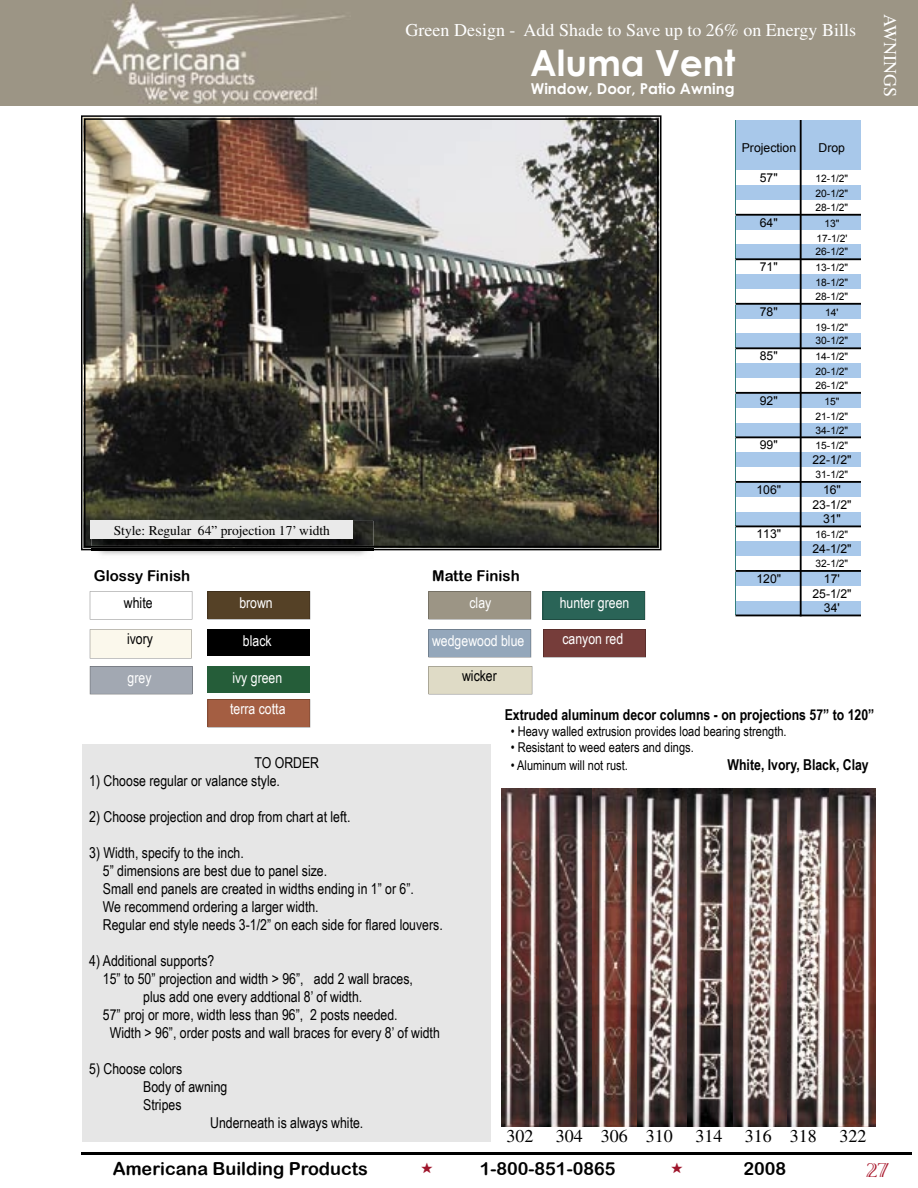
<style>
.page{position:relative;width:918px;height:1188px;background:#fff}
.page>*{position:absolute;margin:0;border:0;box-sizing:border-box;transform-origin:0 0}
.t1{font:700 36px "Century Gothic";color:#fff}
.t2{font:21px "Viva";color:#a9192d}
.t3{font:18px "Times";color:#fff}
.t4{font:18px "Arial Rounded MT Bold";color:#000}
.t5{font:18px "Times";color:#000}
.t6{font:15px/18px "Arial Narrow";color:#000}
.t7{font:700 15px "Arial Narrow";color:#000}
.t8{font:15px "Arial Narrow";color:#fff}
.t9{font:700 15px "Century Gothic";color:#fff}
.t10{font:15px "Arial Rounded MT Bold";color:#000}
.t11{font:13.5px "Arial Narrow";color:#000}
.t12{font:13.5px "Times";color:#000}
.t13{font:12.3px/14.4px "Arial";color:#000;text-align:center}
.t14{font:10.2px/14.4px "Arial";color:#000;text-align:justify}
</style>
<div class="page">
<div style="left:0;top:0;width:918px;height:106px;background:#9c9585"></div>
<hr style="left:81px;top:1152px;width:830px;height:3px;background:#000">
<img style="left:92px;top:3px;width:253px;height:101px">
<svg style="left:81px;top:115px;width:581px;height:435px;background:#656564"></svg>
<img style="left:84px;top:118px;width:575px;height:429px">
<img style="left:91px;top:521px;width:282px;height:34px">
<img style="left:91px;top:549px;width:282px;height:1px">
<div style="left:91px;top:520px;width:262px;height:19px;background:#eaeaea"></div>
<div style="left:736px;top:121px;width:124px;height:49px;background:#a8c8ea"></div>
<div style="left:736px;top:185px;width:124px;height:15px;background:#a8c8ea"></div>
<div style="left:736px;top:215px;width:124px;height:15px;background:#a8c8ea"></div>
<div style="left:736px;top:244px;width:124px;height:15px;background:#a8c8ea"></div>
<div style="left:736px;top:274px;width:124px;height:15px;background:#a8c8ea"></div>
<div style="left:736px;top:304px;width:124px;height:15px;background:#a8c8ea"></div>
<div style="left:736px;top:333px;width:124px;height:15px;background:#a8c8ea"></div>
<div style="left:736px;top:363px;width:124px;height:15px;background:#a8c8ea"></div>
<div style="left:736px;top:393px;width:124px;height:15px;background:#a8c8ea"></div>
<div style="left:736px;top:423px;width:124px;height:15px;background:#a8c8ea"></div>
<div style="left:736px;top:452px;width:124px;height:15px;background:#a8c8ea"></div>
<div style="left:736px;top:482px;width:124px;height:15px;background:#a8c8ea"></div>
<div style="left:736px;top:512px;width:124px;height:15px;background:#a8c8ea"></div>
<div style="left:736px;top:541px;width:124px;height:15px;background:#a8c8ea"></div>
<div style="left:736px;top:571px;width:124px;height:15px;background:#a8c8ea"></div>
<div style="left:736px;top:601px;width:124px;height:15px;background:#a8c8ea"></div>
<hr style="left:736px;top:121px;width:1px;height:93px;background:#35807f">
<hr style="left:736px;top:216px;width:1px;height:42px;background:#35807f">
<hr style="left:736px;top:260px;width:1px;height:43px;background:#35807f">
<hr style="left:736px;top:305px;width:1px;height:42px;background:#35807f">
<hr style="left:736px;top:349px;width:1px;height:43px;background:#35807f">
<hr style="left:736px;top:394px;width:1px;height:42px;background:#35807f">
<hr style="left:736px;top:438px;width:1px;height:43px;background:#35807f">
<hr style="left:736px;top:483px;width:1px;height:42px;background:#35807f">
<hr style="left:736px;top:527px;width:1px;height:43px;background:#35807f">
<hr style="left:736px;top:572px;width:1px;height:43px;background:#35807f">
<hr style="left:800px;top:121px;width:2px;height:495px;background:#000">
<hr style="left:736px;top:214px;width:124px;height:2px;background:#000">
<hr style="left:736px;top:258px;width:124px;height:2px;background:#000">
<hr style="left:736px;top:303px;width:124px;height:2px;background:#000">
<hr style="left:736px;top:347px;width:124px;height:2px;background:#000">
<hr style="left:736px;top:392px;width:124px;height:2px;background:#000">
<hr style="left:736px;top:436px;width:124px;height:2px;background:#000">
<hr style="left:736px;top:481px;width:124px;height:2px;background:#000">
<hr style="left:736px;top:525px;width:124px;height:2px;background:#000">
<hr style="left:736px;top:570px;width:124px;height:2px;background:#000">
<hr style="left:736px;top:615px;width:124px;height:1px;background:#000">
<div style="left:82px;top:744px;width:409px;height:398px;background:#e6e6e6"></div>
<img style="left:501px;top:789px;width:91px;height:338px">
<img style="left:592px;top:788px;width:284px;height:339px">
<div style="left:429px;top:591px;width:102px;height:28px;background:#9c9585"></div>
<div style="left:429px;top:666px;width:103px;height:28px;background:#dfdbc6"></div>
<svg style="left:543px;top:591px;width:102px;height:29px;background:#296255"></svg>
<svg style="left:543px;top:629px;width:103px;height:29px;background:#77403d"></svg>
<svg style="left:429px;top:629px;width:102px;height:29px;background:#94a6b9"></svg>
<svg style="left:90px;top:629px;width:102px;height:30px;background:#f6f3e7"></svg>
<div style="left:208px;top:591px;width:102px;height:28px;background:#554126"></div>
<div style="left:90px;top:666px;width:102px;height:28px;background:#a2a8b2"></div>
<div style="left:208px;top:699px;width:102px;height:28px;background:#a45e42"></div>
<svg style="left:90px;top:591px;width:102px;height:28px"></svg>
<div style="left:208px;top:629px;width:102px;height:27px;background:#000"></div>
<div style="left:208px;top:666px;width:102px;height:27px;background:#255d39"></div>
<p class="t3" style="left:406px;top:20px;width:452px">Green Design - Add Shade to Save up to 26% on Energy Bills</p>
<p class="t3" style="left:900px;top:14px;width:85px;rotate:90deg">AWNINGS</p>
<h1 class="t1" style="left:530px;top:36px;width:207px">Aluma Vent</h1>
<p class="t9" style="left:531px;top:77px;width:205px">Window, Door, Patio Awning</p>
<p class="t12" style="left:114px;top:523px;width:218px">Style: Regular 64” projection 17’ width</p>
<p class="t10" style="left:94px;top:567px;width:98px">Glossy Finish</p>
<p class="t10" style="left:432px;top:567px;width:89px">Matte Finish</p>
<p class="t6" style="left:124px;top:593px;width:30px">white</p>
<p class="t8" style="left:239px;top:592px;width:35px">brown</p>
<p class="t8" style="left:469px;top:591px;width:23px">clay</p>
<p class="t8" style="left:560px;top:592px;width:71px">hunter green</p>
<p class="t6" style="left:127px;top:630px;width:27px">ivory</p>
<p class="t8" style="left:128px;top:666px;width:25px">grey</p>
<p class="t8" style="left:243px;top:629px;width:30px">black</p>
<p class="t8" style="left:232px;top:666px;width:51px">ivy green</p>
<p class="t8" style="left:432px;top:629px;width:94px">wedgewood blue</p>
<p class="t8" style="left:562px;top:628px;width:62px">canyon red</p>
<p class="t6" style="left:462px;top:666px;width:36px">wicker</p>
<p class="t13" style="left:742px;top:141px;width:56px">Projection</p>
<p class="t13" style="left:819px;top:141px;width:28px">Drop</p>
<p class="t13" style="left:760px;top:171px;width:19px">57"</p>
<p class="t14" style="left:816px;top:171px;width:34px">12-1/2" 20-1/2" 28-1/2"</p>
<p class="t13" style="left:760px;top:215px;width:19px">64"</p>
<p class="t14" style="left:816px;top:216px;width:34px;text-align:center">13"<br>17-1/2'<br>26-1/2"</p>
<p class="t13" style="left:760px;top:260px;width:19px">71"</p>
<p class="t14" style="left:816px;top:261px;width:34px">13-1/2" 18-1/2" 28-1/2"</p>
<p class="t13" style="left:760px;top:304px;width:19px">78"</p>
<p class="t14" style="left:816px;top:305px;width:34px;text-align:center">14'<br>19-1/2"<br>30-1/2"</p>
<p class="t13" style="left:760px;top:349px;width:19px">85"</p>
<p class="t14" style="left:816px;top:350px;width:34px">14-1/2" 20-1/2" 26-1/2"</p>
<p class="t13" style="left:760px;top:393px;width:19px">92"</p>
<p class="t14" style="left:816px;top:394px;width:34px;text-align:center">15"<br>21-1/2"<br>34-1/2"</p>
<p class="t13" style="left:760px;top:438px;width:19px">99"</p>
<p class="t14" style="left:816px;top:439px;width:34px">15-1/2"</p>
<p class="t13" style="left:812px;top:453px;width:41px">22-1/2"</p>
<p class="t14" style="left:816px;top:467px;width:34px">31-1/2"</p>
<p class="t13" style="left:756px;top:482px;width:26px">106"</p>
<p class="t13" style="left:812px;top:482px;width:41px">16"<br>23-1/2"<br>31"</p>
<p class="t13" style="left:756px;top:527px;width:26px">113"</p>
<p class="t14" style="left:816px;top:528px;width:34px">16-1/2"</p>
<p class="t13" style="left:812px;top:542px;width:41px">24-1/2"</p>
<p class="t14" style="left:816px;top:556px;width:34px">32-1/2"</p>
<p class="t13" style="left:756px;top:571px;width:26px">120"</p>
<p class="t13" style="left:812px;top:571px;width:41px">17'<br>25-1/2"<br>34'</p>
<p class="t8" style="left:230px;top:698px;width:57px">terra cotta</p>
<p class="t6" style="left:254px;top:753px;width:66px">TO ORDER</p>
<p class="t6" style="left:89px;top:771px;width:192px">1) Choose regular or valance style.</p>
<p class="t6" style="left:89px;top:807px;width:263px">2) Choose projection and drop from chart at left.</p>
<p class="t6" style="left:103px;top:843px;width:341px;text-indent:-14px">3) Width, specify to the inch.<br>5” dimensions are best due to panel size.<br>Small end panels are created in widths ending in 1” or 6”.<br>We recommend ordering a larger width.<br>Regular end style needs 3-1/2” on each side for flared louvers.</p>
<p class="t6" style="left:89px;top:951px;width:127px">4) Additional supports?</p>
<p class="t6" style="left:103px;top:969px;width:312px">15” to 50” projection and width &gt; 96”, add 2 wall braces,</p>
<p class="t6" style="left:143px;top:987px;width:221px">plus add one every addtional 8’ of width.</p>
<p class="t6" style="left:103px;top:1005px;width:296px">57” proj or more, width less than 96”, 2 posts needed.</p>
<p class="t6" style="left:110px;top:1023px;width:332px">Width &gt; 96”, order posts and wall braces for every 8’ of width</p>
<p class="t6" style="left:89px;top:1059px;width:94px">5) Choose colors</p>
<p class="t6" style="left:143px;top:1077px;width:86px">Body of awning</p>
<p class="t6" style="left:143px;top:1095px;width:40px">Stripes</p>
<p class="t6" style="left:210px;top:1113px;width:155px">Underneath is always white.</p>
<p class="t7" style="left:505px;top:703px;width:371px">Extruded aluminum decor columns - on projections 57” to 120”</p>
<p class="t11" style="left:511px;top:722px;width:277px">• Heavy walled extrusion provides load bearing strength.</p>
<p class="t11" style="left:511px;top:738px;width:184px">• Resistant to weed eaters and dings.</p>
<p class="t11" style="left:511px;top:756px;width:119px">• Aluminum will not rust.</p>
<p class="t7" style="left:728px;top:754px;width:143px">White, Ivory, Black, Clay</p>
<p class="t5" style="left:506px;top:1126px;width:28px">302</p>
<p class="t5" style="left:556px;top:1126px;width:118px">304 306 310</p>
<p class="t5" style="left:695px;top:1126px;width:28px">314</p>
<p class="t5" style="left:745px;top:1126px;width:73px">316 318</p>
<p class="t5" style="left:839px;top:1126px;width:28px">322</p>
<p class="t4" style="left:113px;top:1158px;width:257px">Americana Building Products</p>
<p class="t4" style="left:480px;top:1158px;width:137px">1-800-851-0865</p>
<p class="t4" style="left:743px;top:1158px;width:44px">2008</p>
<h2 class="t2" style="left:866px;top:1159px;width:24px">27</h2>
</div>
